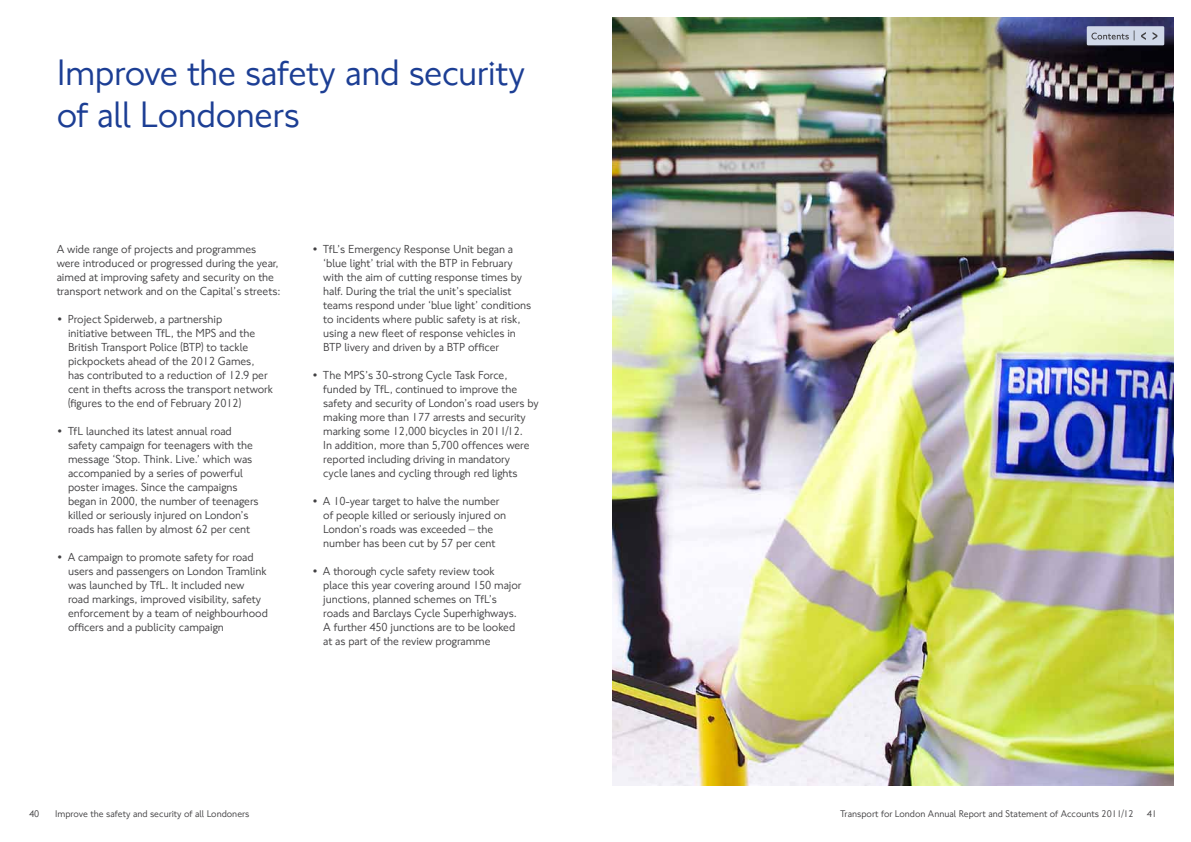
<style>
.page{position:relative;width:1191px;height:842px;background:#fff}
.page>*{position:absolute;margin:0;border:0;box-sizing:border-box;transform-origin:0 0}
.t1{font:38px/42px "NJ Font";letter-spacing:-.015em;color:#1c3e94}
.t2{font:12px/14px "NJ Font";letter-spacing:-.005em;color:#414042}
.t3{font:10px "NJ Font";color:#414042}
.s1{font-weight:700}
</style>
<div class="page">
<img style="left:612px;top:17px;width:562px;height:768px">
<div style="left:1086px;top:26px;width:78px;height:19px;background:#d0d8e8"></div>
<svg style="left:1141px;top:32px;width:4px;height:8px"></svg>
<svg style="left:1152px;top:32px;width:5px;height:8px"></svg>
<svg style="left:1091px;top:33px;width:37px;height:7px"></svg>
<h1 class="t1" style="left:57px;top:52px;width:470px">Improve the safety and security of all Londoners</h1>
<p class="t2" style="left:57px;top:242px;width:225px">A wide range of projects and programmes were introduced or progressed during the year, aimed at improving safety and security on the transport network and on the Capital’s streets:</p>
<p class="t2" style="left:68px;top:312px;width:207px;text-indent:-10px"><span class="s1">•</span> Project Spiderweb, a partnership<br>initiative between TfL, the MPS and the British Transport Police (BTP) to tackle pickpockets ahead of the 2012 Games, has contributed to a reduction of 12.9 per cent in thefts across the transport network (figures to the end of February 2012)</p>
<p class="t2" style="left:68px;top:424px;width:192px;text-indent:-10px"><span class="s1">•</span> TfL launched its latest annual road safety campaign for teenagers with the message ‘Stop. Think. Live.’ which was accompanied by a series of powerful poster images. Since the campaigns began in 2000, the number of teenagers killed or seriously injured on London’s roads has fallen by almost 62 per cent</p>
<p class="t2" style="left:68px;top:550px;width:201px;text-indent:-10px"><span class="s1">•</span> A campaign to promote safety for road users and passengers on London Tramlink was launched by TfL. It included new road markings, improved visibility, safety enforcement by a team of neighbourhood officers and a publicity campaign</p>
<p class="t2" style="left:323px;top:242px;width:210px;text-indent:-10px"><span class="s1">•</span> TfL’s Emergency Response Unit began a ‘blue light’ trial with the BTP in February with the aim of cutting response times by half. During the trial the unit’s specialist teams respond under ‘blue light’ conditions to incidents where public safety is at risk, using a new fleet of response vehicles in BTP livery and driven by a BTP officer</p>
<p class="t2" style="left:323px;top:368px;width:217px;text-indent:-10px"><span class="s1">•</span> The MPS’s 30-strong Cycle Task Force, funded by TfL, continued to improve the safety and security of London’s road users by making more than 177 arrests and security marking some 12,000 bicycles in 2011/12.<br>In addition, more than 5,700 offences were reported including driving in mandatory<br>cycle lanes and cycling through red lights</p>
<p class="t2" style="left:323px;top:494px;width:184px;text-indent:-10px"><span class="s1">•</span> A 10-year target to halve the number of people killed or seriously injured on London’s roads was exceeded – the number has been cut by 57 per cent</p>
<p class="t2" style="left:323px;top:564px;width:200px;text-indent:-10px"><span class="s1">•</span> A thorough cycle safety review took place this year covering around 150 major junctions, planned schemes on TfL’s roads and Barclays Cycle Superhighways.<br>A further 450 junctions are to be looked at as part of the review programme</p>
<p class="t3" style="left:1133px;top:29px;width:3px">|</p>
<p class="t3" style="left:29px;top:807px;width:12px">40</p>
<p class="t3" style="left:55px;top:807px;width:196px">Improve the safety and security of all Londoners</p>
<p class="t3" style="left:840px;top:807px;width:295px">Transport for London Annual Report and Statement of Accounts 2011/12</p>
<p class="t3" style="left:1146px;top:807px;width:12px">41</p>
</div>
